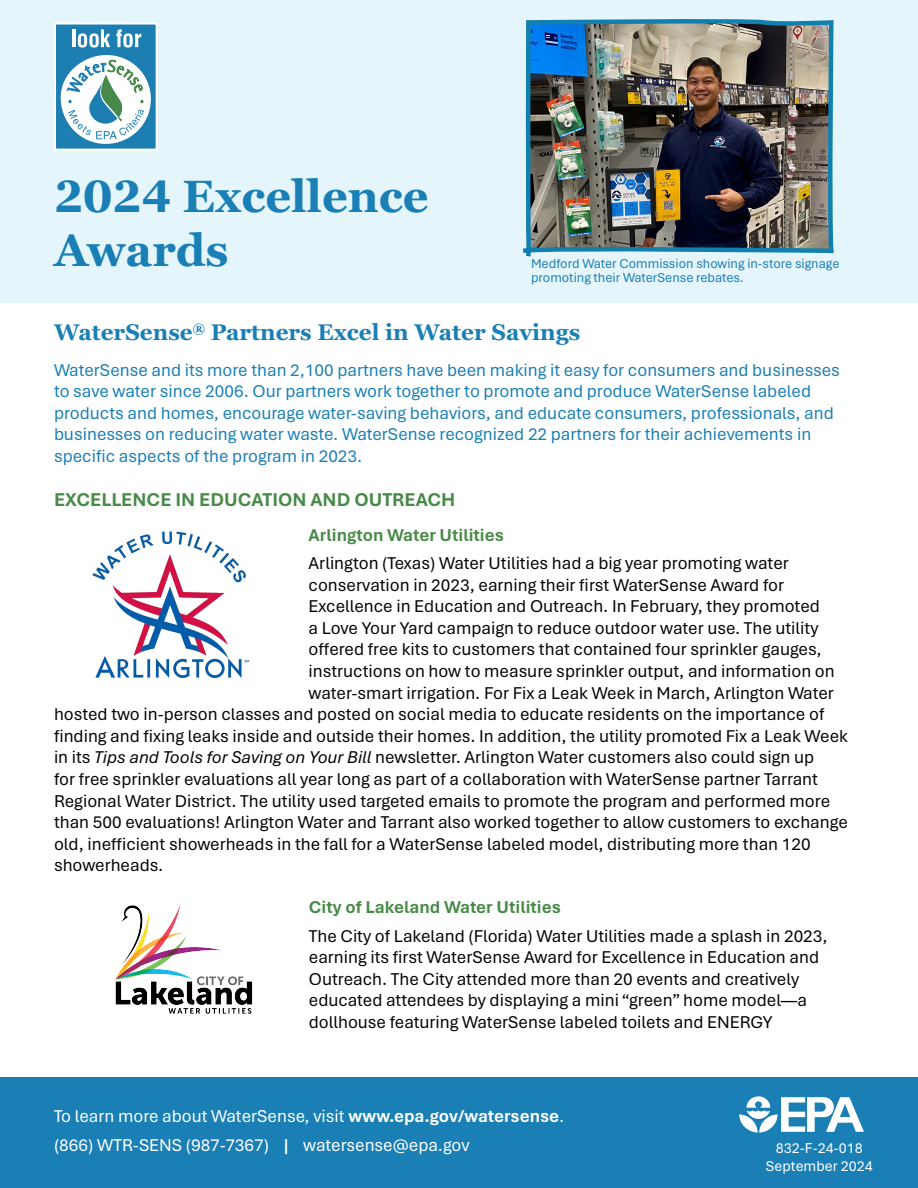
<style>
.page{position:relative;width:918px;height:1188px;background:#fff}
.page>*{position:absolute;margin:0;border:0;box-sizing:border-box;transform-origin:0 0}
.t1{font:700 45px/54px "Georgia Pro";color:#1a7fb5}
.t2{font:700 22.5px "Georgia Pro";color:#1a7fb5}
.t3{font:700 19.5px "Aptos";color:#488a48}
.t4{font:18px/21.6px "Aptos";color:#040503}
.t5{font:18px/21.6px "Aptos";color:#1a7fb5}
.t6{font:18px "Aptos";color:#fff}
.t7{font:700 18px "Aptos";color:#488a48}
.t8{font:15px "Aptos";color:#fff}
.t9{font:13.5px/13.5px "Aptos";color:#1a7fb5}
.s1{font-style:italic}
.s2{font-weight:700}
</style>
<div class="page">
<div style="left:0;top:0;width:918px;height:302px;background:#e5f5fc"></div>
<div style="left:55px;top:24px;width:102px;height:126px;background:#1d7eb2"></div>
<div style="left:54px;top:23px;width:104px;height:128px;border:2px solid #fff"></div>
<svg style="left:60px;top:29px;width:91px;height:115px"></svg>
<img style="left:518px;top:19px;width:318px;height:284px">
<div style="left:0;top:1078px;width:918px;height:110px;background:#1a7fb5"></div>
<svg style="left:739px;top:1096px;width:125px;height:37px"></svg>
<img style="left:92px;top:531px;width:158px;height:147px">
<img style="left:115px;top:903px;width:138px;height:111px">
<p class="t1" style="left:54px;top:171px;width:376px">2024 Excellence<br>Awards</p>
<p class="t9" style="left:531px;top:256px;width:310px">Medford Water Commission showing in-store signage promoting their WaterSense rebates.</p>
<p class="t2" style="left:54px;top:320px;width:528px">WaterSense<sup>®</sup> Partners Excel in Water Savings</p>
<p class="t5" style="left:54px;top:358px;width:787px">WaterSense and its more than 2,100 partners have been making it easy for consumers and businesses to save water since 2006. Our partners work together to promote and produce WaterSense labeled products and homes, encourage water-saving behaviors, and educate consumers, professionals, and businesses on reducing water waste. WaterSense recognized 22 partners for their achievements in specific aspects of the program in 2023.</p>
<p class="t3" style="left:54px;top:486px;width:403px">EXCELLENCE IN EDUCATION AND OUTREACH</p>
<p class="t7" style="left:309px;top:522px;width:197px">Arlington Water Utilities</p>
<p class="t4" style="left:309px;top:552px;width:482px">Arlington (Texas) Water Utilities had a big year promoting water</p>
<p class="t4" style="left:309px;top:573px;width:477px">conservation in 2023, earning their first WaterSense Award for</p>
<p class="t4" style="left:309px;top:595px;width:513px">Excellence in Education and Outreach. In February, they promoted</p>
<p class="t4" style="left:309px;top:616px;width:511px">a Love Your Yard campaign to reduce outdoor water use. The utility</p>
<p class="t4" style="left:309px;top:638px;width:515px">offered free kits to customers that contained four sprinkler gauges,</p>
<p class="t4" style="left:309px;top:660px;width:528px">instructions on how to measure sprinkler output, and information on</p>
<p class="t4" style="left:309px;top:681px;width:527px">water-smart irrigation. For Fix a Leak Week in March, Arlington Water</p>
<p class="t4" style="left:54px;top:703px;width:772px">hosted two in-person classes and posted on social media to educate residents on the importance of</p>
<p class="t4" style="left:54px;top:724px;width:795px">finding and fixing leaks inside and outside their homes. In addition, the utility promoted Fix a Leak Week</p>
<p class="t4" style="left:54px;top:746px;width:762px">in its <span class="s1">Tips and Tools for Saving on Your Bill</span> newsletter. Arlington Water customers also could sign up</p>
<p class="t4" style="left:54px;top:768px;width:765px">for free sprinkler evaluations all year long as part of a collaboration with WaterSense partner Tarrant</p>
<p class="t4" style="left:54px;top:789px;width:778px">Regional Water District. The utility used targeted emails to promote the program and performed more</p>
<p class="t4" style="left:54px;top:811px;width:795px">than 500 evaluations! Arlington Water and Tarrant also worked together to allow customers to exchange</p>
<p class="t4" style="left:54px;top:832px;width:758px">old, inefficient showerheads in the fall for a WaterSense labeled model, distributing more than 120</p>
<p class="t4" style="left:54px;top:854px;width:111px">showerheads.</p>
<p class="t7" style="left:309px;top:895px;width:254px">City of Lakeland Water Utilities</p>
<p class="t4" style="left:309px;top:924px;width:520px">The City of Lakeland (Florida) Water Utilities made a splash in 2023, earning its first WaterSense Award for Excellence in Education and Outreach. The City attended more than 20 events and creatively educated attendees by displaying a mini “green” home model—a dollhouse featuring WaterSense labeled toilets and ENERGY</p>
<p class="t6" style="left:54px;top:1104px;width:512px">To learn more about WaterSense, visit <span class="s2">www.epa.gov/watersense</span>.</p>
<p class="t6" style="left:54px;top:1133px;width:417px">(866) WTR-SENS (987-7367) <span class="s2">|</span> watersense@epa.gov</p>
<p class="t8" style="left:776px;top:1137px;width:89px">832-F-24-018</p>
<p class="t8" style="left:766px;top:1155px;width:108px">September 2024</p>
</div>
